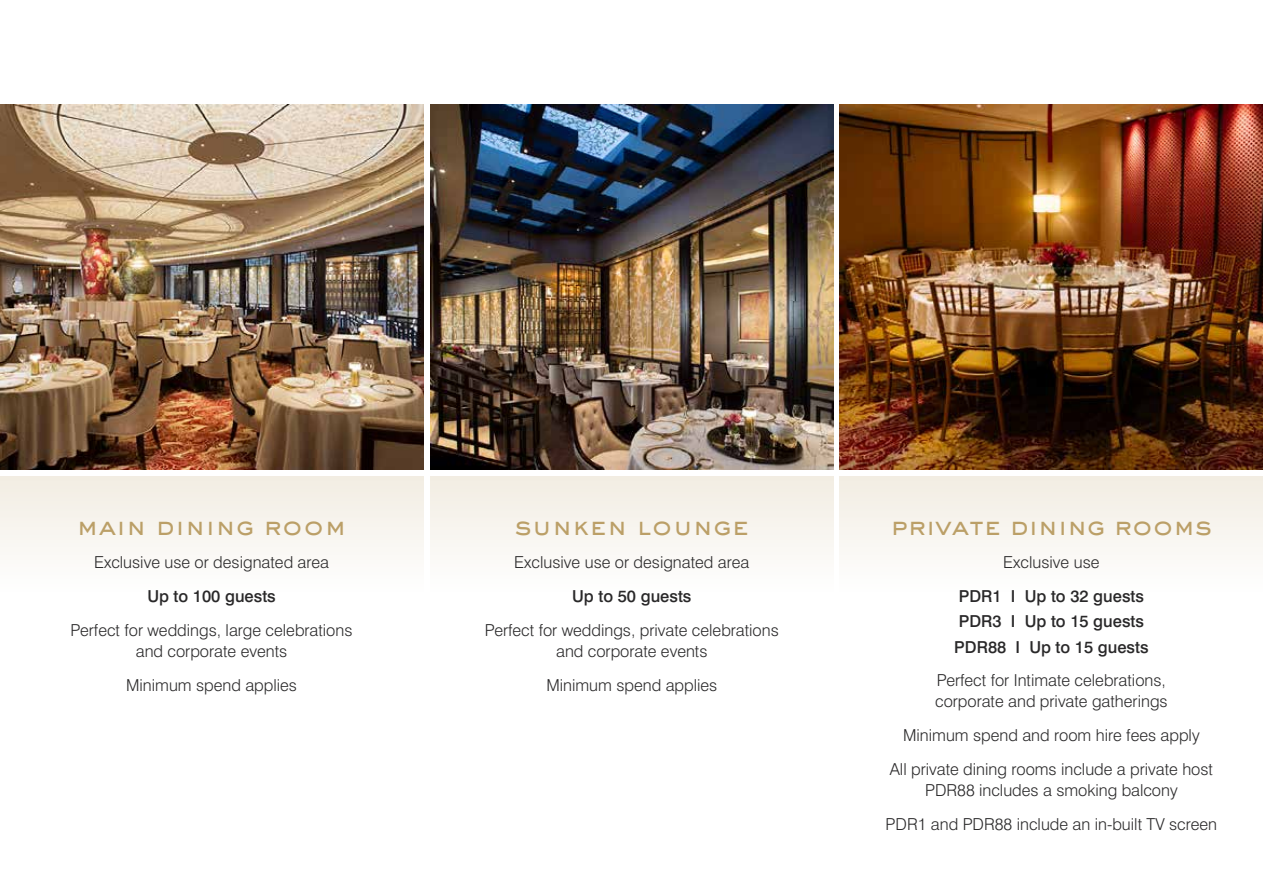
<style>
.page{position:relative;width:1263px;height:893px;background:#fff}
.page>*{position:absolute;margin:0;border:0;box-sizing:border-box;transform-origin:0 0}
.t1{font:500 25.5px "Crown Sackers Gothic";color:#bb9f67}
.t2{font:500 25.5px "Crown Sackers Gothic";letter-spacing:-.02em;color:#bb9f67}
.t3{font:300 16.5px/21px "Swiss 721 BT";color:#292829;text-align:center}
.t4{font:500 16.5px/25.2px "Swiss 721 BT";color:#292829}
</style>
<div class="page">
<div style="left:0;top:476px;width:423px;height:404px;background:linear-gradient(to bottom,#f8f6f1,#fff)"></div>
<div style="left:430px;top:476px;width:403px;height:404px;background:linear-gradient(to bottom,#f8f6f1,#fff)"></div>
<div style="left:840px;top:476px;width:423px;height:404px;background:linear-gradient(to bottom,#f8f6f1,#fff)"></div>
<img style="left:0;top:104px;width:423px;height:366px">
<img style="left:430px;top:104px;width:403px;height:366px">
<img style="left:840px;top:104px;width:423px;height:366px">
<h1 class="t1" style="left:77px;top:514px;width:272px">MAIN DINING ROOM</h1>
<p class="t3" style="left:94px;top:552px;width:237px">Exclusive use or designated area</p>
<p class="t4" style="left:147px;top:583px;width:130px">Up to 100 guests</p>
<p class="t3" style="left:71px;top:619px;width:283px">Perfect for weddings, large celebrations and corporate events</p>
<p class="t3" style="left:126px;top:674px;width:172px">Minimum spend applies</p>
<h1 class="t1" style="left:514px;top:514px;width:236px">SUNKEN LOUNGE</h1>
<p class="t3" style="left:514px;top:552px;width:237px">Exclusive use or designated area</p>
<p class="t4" style="left:572px;top:583px;width:121px">Up to 50 guests</p>
<p class="t3" style="left:485px;top:619px;width:295px">Perfect for weddings, private celebrations and corporate events</p>
<p class="t3" style="left:546px;top:674px;width:172px">Minimum spend applies</p>
<h1 class="t2" style="left:890px;top:514px;width:323px">PRIVATE DINING ROOMS</h1>
<p class="t3" style="left:1003px;top:552px;width:98px">Exclusive use</p>
<p class="t4" style="left:954px;top:583px;width:196px">PDR1 I Up to 32 guests<br>PDR3 I Up to 15 guests<br>PDR88 I Up to 15 guests</p>
<p class="t3" style="left:935px;top:670px;width:234px;text-align:left">Perfect for Intimate celebrations, corporate and private gatherings</p>
<p class="t3" style="left:890px;top:718px;width:325px;line-height:33.8px">Minimum spend and room hire fees apply<br>All private dining rooms include a private host</p>
<p class="t3" style="left:886px;top:773px;width:333px;line-height:33.8px">PDR88 includes a smoking balcony<br>PDR1 and PDR88 include an in-built TV screen</p>
</div>
